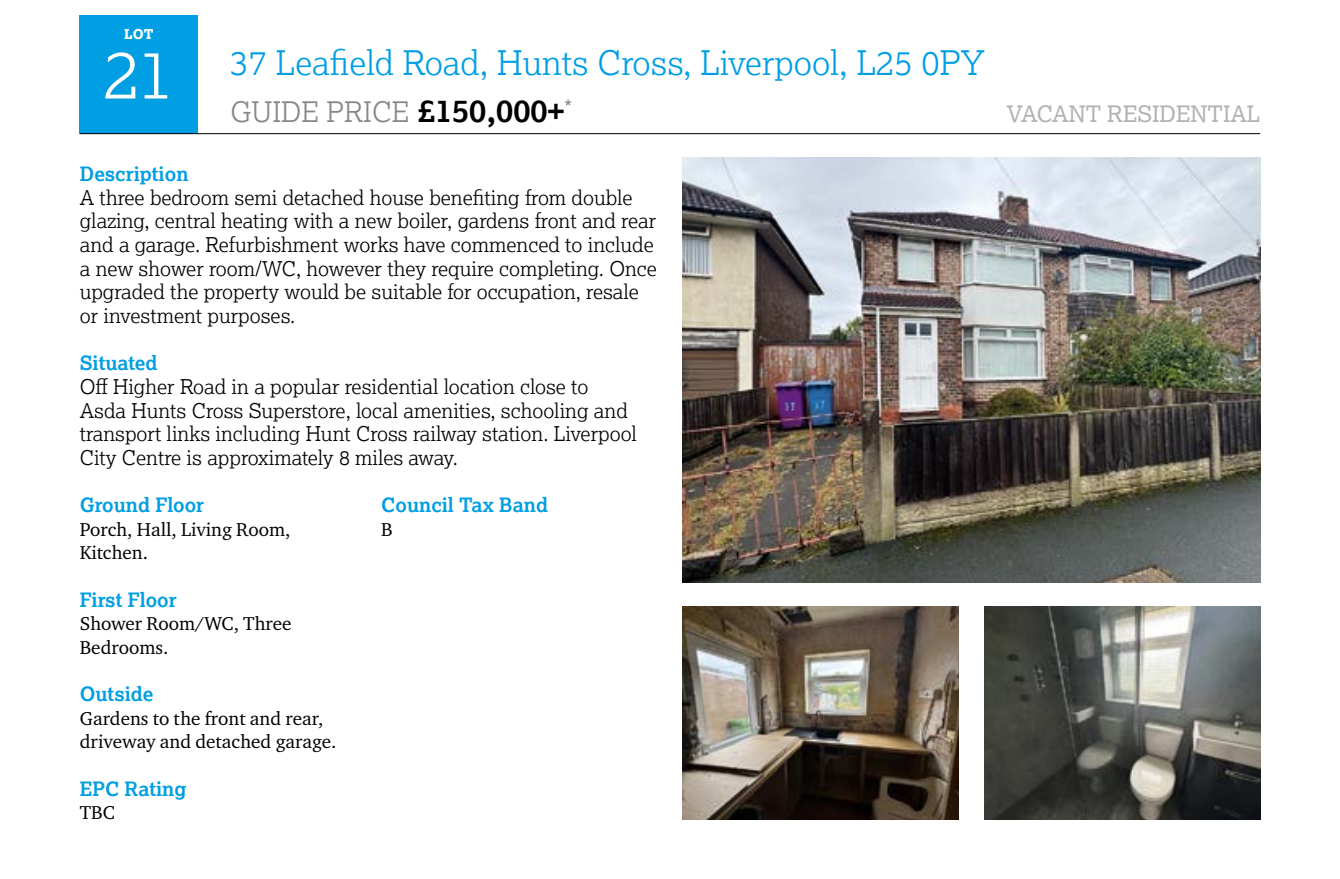
<style>
.page{position:relative;width:1340px;height:879px;background:#fff}
.page>*{position:absolute;margin:0;border:0;box-sizing:border-box;transform-origin:0 0}
.t1{font:300 67.5px "Lexia";color:#fff}
.t2{font:300 33.75px "Lexia";color:#009ee3}
.t3{font:300 28.12px "Lexia";color:#868786}
.t4{font:22.5px "Lexia";color:#b1b2b3}
.t5{font:300 20.25px/23.6px "Lexia";color:#000}
.t6{font:20.25px "Lexia";color:#868786}
.t7{font:700 19.8px "Lexia";color:#009ee3}
.t8{font:19.12px/23.6px "Charter ITC Pro";color:#000}
.t9{font:800 13.5px "Lexia";color:#fff}
.s1{font-weight:700;font-size:31.5px;color:#000}
</style>
<div class="page">
<div style="left:80px;top:16px;width:118px;height:118px;background:#009ee3"></div>
<hr style="left:80px;top:133px;width:1180px;height:1px;background:#000">
<img style="left:682px;top:606px;width:276px;height:213px">
<img style="left:984px;top:606px;width:276px;height:213px">
<img style="left:682px;top:158px;width:578px;height:425px">
<p class="t9" style="left:124px;top:26px;width:31px">LOT</p>
<h1 class="t1" style="left:103px;top:31px;width:72px">21</h1>
<h2 class="t2" style="left:230px;top:41px;width:756px">37 Leafield Road, Hunts Cross, Liverpool, L25 0PY</h2>
<h3 class="t3" style="left:230px;top:94px;width:335px">GUIDE PRICE <span class="s1">£150,000+</span></h3>
<p class="t4" style="left:1006px;top:100px;width:255px">VACANT RESIDENTIAL</p>
<p class="t6" style="left:564px;top:95px;width:9px">*</p>
<p class="t7" style="left:80px;top:161px;width:110px">Description</p>
<p class="t5" style="left:80px;top:185px;width:578px">A three bedroom semi detached house benefiting from double glazing, central heating with a new boiler, gardens front and rear and a garage. Refurbishment works have commenced to include a new shower room/WC, however they require completing. Once upgraded the property would be suitable for occupation, resale or investment purposes.</p>
<p class="t7" style="left:80px;top:350px;width:79px">Situated</p>
<p class="t5" style="left:80px;top:374px;width:559px">Off Higher Road in a popular residential location close to Asda Hunts Cross Superstore, local amenities, schooling and transport links including Hunt Cross railway station. Liverpool City Centre is approximately 8 miles away.</p>
<p class="t7" style="left:80px;top:492px;width:126px">Ground Floor</p>
<p class="t8" style="left:80px;top:517px;width:212px">Porch, Hall, Living Room,<br>Kitchen.</p>
<p class="t7" style="left:80px;top:587px;width:98px">First Floor</p>
<p class="t8" style="left:80px;top:611px;width:213px">Shower Room/WC, Three<br>Bedrooms.</p>
<p class="t7" style="left:80px;top:681px;width:75px">Outside</p>
<p class="t8" style="left:80px;top:706px;width:258px">Gardens to the front and rear, driveway and detached garage.</p>
<p class="t7" style="left:80px;top:776px;width:108px">EPC Rating</p>
<p class="t8" style="left:80px;top:800px;width:37px">TBC</p>
<p class="t7" style="left:381px;top:492px;width:168px">Council Tax Band</p>
<p class="t8" style="left:381px;top:517px;width:13px">B</p>
</div>
